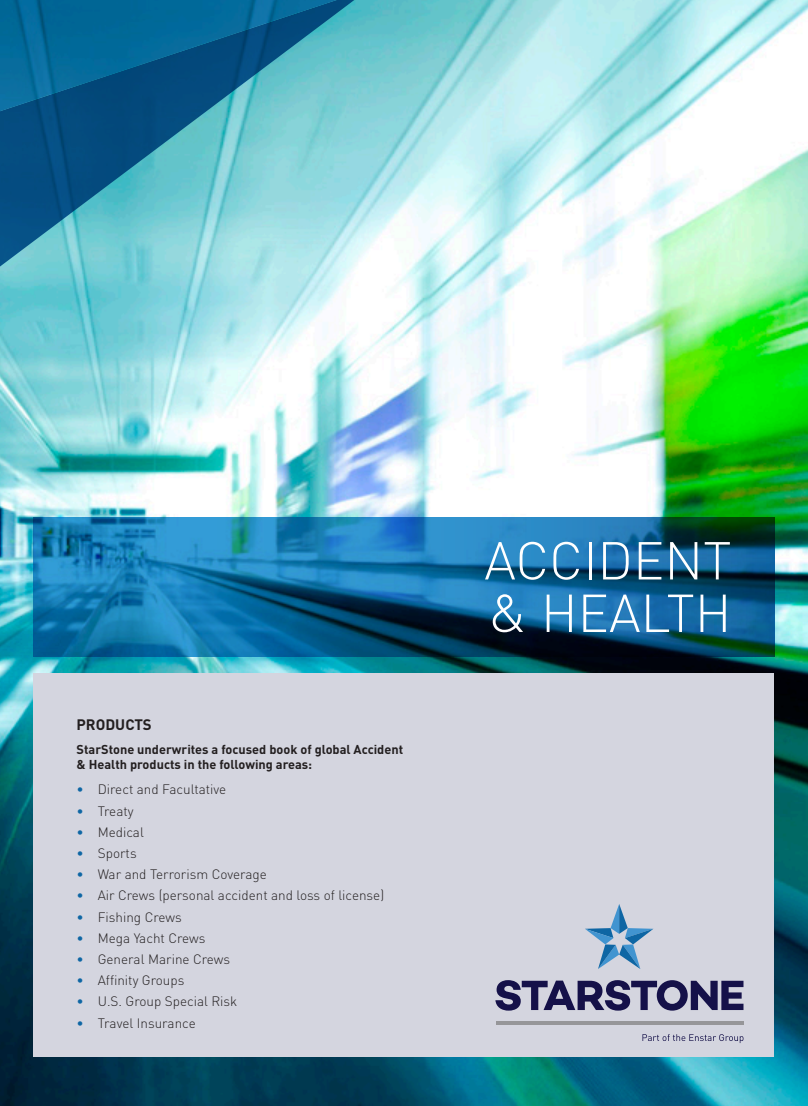
<style>
.page{position:relative;width:808px;height:1106px;background:#fff}
.page>*{position:absolute;margin:0;border:0;box-sizing:border-box;transform-origin:0 0}
.Factsheet_Title{font:300 52.5px/52.5px "DIN";color:#fff}
.Section_title{font:700 15px "DIN";color:#231f20}
.t1{font:300 13.5px "DIN";color:#231f20}
.Sub-title{font:700 12.75px/15px "DIN";color:#231f20}
.s1{color:#0e66a4}
</style>
<div class="page">
<img style="left:0;top:0;width:808px;height:1106px">
<svg style="left:34px;top:517px;width:740px;height:139px"></svg>
<div style="left:34px;top:673px;width:740px;height:384px;background:#d4d5df"></div>
<hr style="left:496px;top:1021px;width:247px;height:3px;background:#969699">
<svg style="left:642px;top:1034px;width:101px;height:9px"></svg>
<svg style="left:585px;top:904px;width:68px;height:65px"></svg>
<svg style="left:495px;top:980px;width:248px;height:30px"></svg>
<svg style="left:0;top:161px;width:368px;height:109px"></svg>
<svg style="left:0;top:0;width:370px;height:161px"></svg>
<p class="Section_title" style="left:77px;top:715px;width:77px">PRODUCTS</p>
<p class="Sub-title" style="left:77px;top:741px;width:328px">StarStone underwrites a focused book of global Accident &amp; Health products in the following areas:</p>
<p class="t1" style="left:77px;top:781px;width:151px"><span class="s1">•</span> Direct and Facultative</p>
<p class="t1" style="left:77px;top:802px;width:59px"><span class="s1">•</span> Treaty</p>
<p class="t1" style="left:77px;top:823px;width:69px"><span class="s1">•</span> Medical</p>
<p class="t1" style="left:77px;top:844px;width:62px"><span class="s1">•</span> Sports</p>
<p class="t1" style="left:77px;top:866px;width:192px"><span class="s1">•</span> War and Terrorism Coverage</p>
<p class="t1" style="left:77px;top:887px;width:309px"><span class="s1">•</span> Air Crews (personal accident and loss of license)</p>
<p class="t1" style="left:77px;top:908px;width:107px"><span class="s1">•</span> Fishing Crews</p>
<p class="t1" style="left:77px;top:929px;width:130px"><span class="s1">•</span> Mega Yacht Crews</p>
<p class="t1" style="left:77px;top:950px;width:155px"><span class="s1">•</span> General Marine Crews</p>
<p class="t1" style="left:77px;top:972px;width:109px"><span class="s1">•</span> Affinity Groups</p>
<p class="t1" style="left:77px;top:993px;width:162px"><span class="s1">•</span> U.S. Group Special Risk</p>
<p class="t1" style="left:77px;top:1014px;width:121px"><span class="s1">•</span> Travel Insurance</p>
<p class="Factsheet_Title" style="left:484px;top:534px;width:249px">ACCIDENT &amp; HEALTH</p>
</div>
